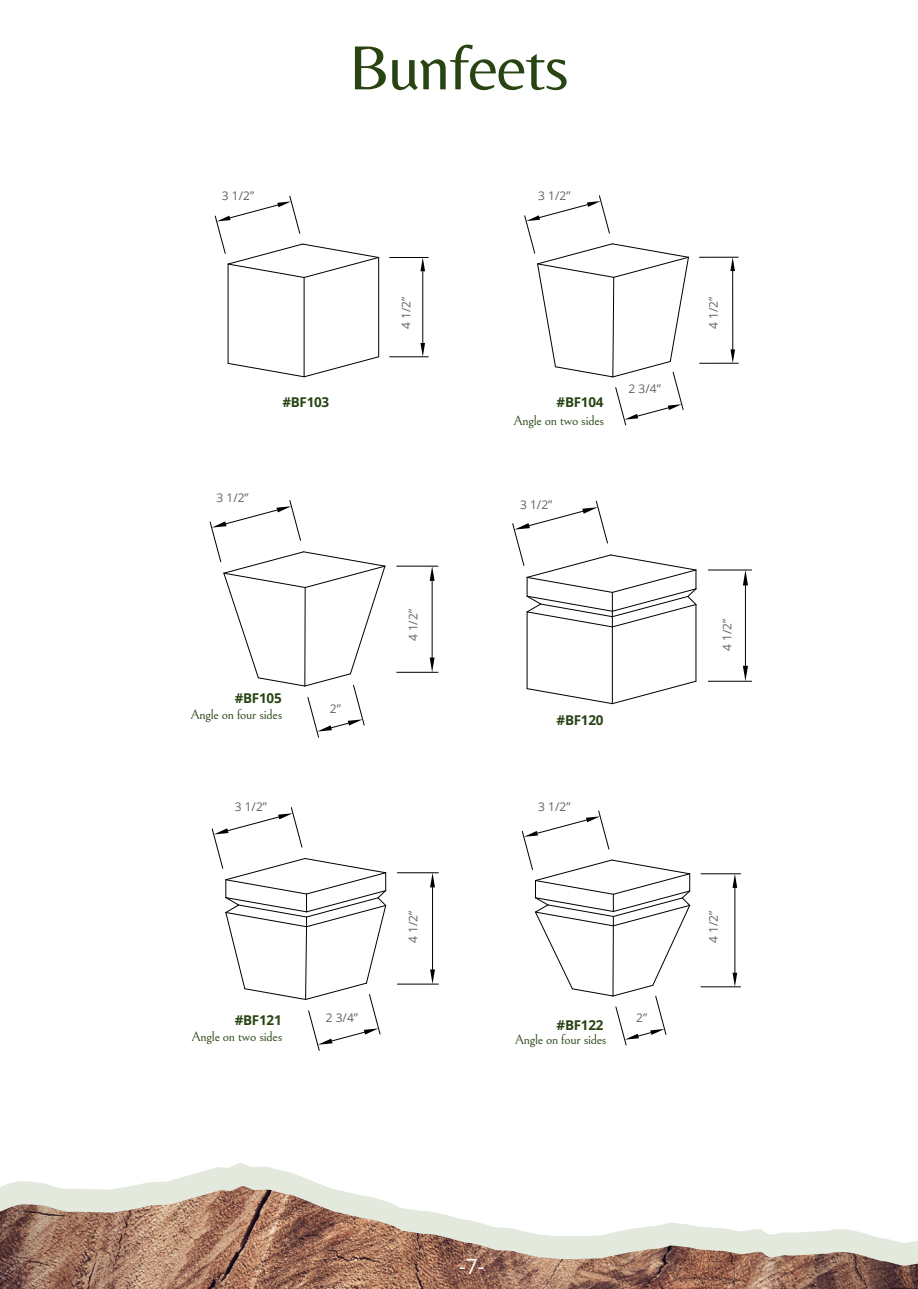
<style>
.page{position:relative;width:918px;height:1289px;background:#fff}
.page>*{position:absolute;margin:0;border:0;box-sizing:border-box;transform-origin:0 0}
.t1{font:64.65px "Belleza";letter-spacing:-.03em;color:#274412}
.t2{font:21px "Open Sans";color:#fff}
.t3{font:13.5px "Bellefair";letter-spacing:-.02em;color:#274412}
.t4{font:700 13.5px "Open Sans";letter-spacing:-.02em;color:#274412}
.t5{font:12px "Open Sans";color:#626366}
</style>
<div class="page">
<svg style="left:6px;top:1163px;width:316px;height:22px"></svg>
<img style="left:0;top:1185px;width:918px;height:103px">
<hr style="left:228px;top:264px;width:1px;height:99px;background:#000">
<svg style="left:227px;top:356px;width:152px;height:21px"></svg>
<hr style="left:304px;top:277px;width:1px;height:100px;background:#000">
<hr style="left:378px;top:257px;width:1px;height:100px;background:#000">
<svg style="left:215px;top:196px;width:164px;height:82px"></svg>
<hr style="left:390px;top:257px;width:38px;height:1px;background:#000">
<hr style="left:390px;top:356px;width:38px;height:1px;background:#000">
<hr style="left:423px;top:271px;width:1px;height:72px;background:#000">
<svg style="left:420px;top:258px;width:5px;height:13px"></svg>
<svg style="left:420px;top:343px;width:5px;height:14px"></svg>
<svg style="left:525px;top:195px;width:164px;height:230px"></svg>
<hr style="left:700px;top:257px;width:38px;height:1px;background:#000">
<hr style="left:700px;top:363px;width:38px;height:1px;background:#000">
<hr style="left:732px;top:271px;width:1px;height:78px;background:#000">
<svg style="left:730px;top:257px;width:5px;height:14px"></svg>
<svg style="left:730px;top:349px;width:5px;height:14px"></svg>
<svg style="left:210px;top:500px;width:176px;height:237px"></svg>
<hr style="left:397px;top:566px;width:41px;height:1px;background:#000">
<hr style="left:397px;top:672px;width:41px;height:1px;background:#000">
<hr style="left:432px;top:581px;width:1px;height:76px;background:#000">
<svg style="left:430px;top:566px;width:5px;height:15px"></svg>
<svg style="left:430px;top:657px;width:5px;height:15px"></svg>
<hr style="left:397px;top:872px;width:41px;height:1px;background:#000">
<hr style="left:397px;top:983px;width:41px;height:1px;background:#000">
<hr style="left:432px;top:887px;width:1px;height:82px;background:#000">
<svg style="left:430px;top:872px;width:5px;height:15px"></svg>
<svg style="left:430px;top:969px;width:5px;height:14px"></svg>
<svg style="left:212px;top:807px;width:175px;height:243px"></svg>
<hr style="left:701px;top:873px;width:40px;height:1px;background:#000">
<hr style="left:701px;top:986px;width:40px;height:1px;background:#000">
<hr style="left:735px;top:887px;width:1px;height:85px;background:#000">
<svg style="left:733px;top:873px;width:4px;height:14px"></svg>
<svg style="left:733px;top:972px;width:4px;height:14px"></svg>
<svg style="left:522px;top:810px;width:169px;height:235px"></svg>
<hr style="left:527px;top:611px;width:1px;height:77px;background:#000">
<svg style="left:526px;top:680px;width:171px;height:24px"></svg>
<hr style="left:612px;top:592px;width:1px;height:111px;background:#000">
<hr style="left:696px;top:604px;width:1px;height:77px;background:#000">
<svg style="left:513px;top:501px;width:184px;height:126px"></svg>
<hr style="left:708px;top:569px;width:44px;height:1px;background:#000">
<hr style="left:708px;top:681px;width:44px;height:1px;background:#000">
<hr style="left:745px;top:585px;width:1px;height:80px;background:#000">
<svg style="left:743px;top:570px;width:5px;height:15px"></svg>
<svg style="left:743px;top:665px;width:5px;height:16px"></svg>
<p class="t1" style="left:349px;top:29px;width:221px">Bunfeets</p>
<p class="t5" style="left:222px;top:187px;width:34px">3 1/2”</p>
<p class="t5" style="left:538px;top:187px;width:34px">3 1/2”</p>
<p class="t5" style="left:216px;top:489px;width:34px">3 1/2”</p>
<p class="t5" style="left:398px;top:329px;width:34px;rotate:-90deg">4 1/2”</p>
<p class="t5" style="left:705px;top:329px;width:34px;rotate:-90deg">4 1/2”</p>
<h3 class="t4" style="left:282px;top:393px;width:48px">#BF103</h3>
<p class="t4" style="left:557px;top:393px;width:48px">#BF104</p>
<h4 class="t3" style="left:513px;top:413px;width:92px">Angle on two sides</h4>
<h3 class="t5" style="left:628px;top:380px;width:34px">2 3/4”</h3>
<h3 class="t5" style="left:520px;top:496px;width:34px">3 1/2”</h3>
<p class="t5" style="left:405px;top:641px;width:34px;rotate:-90deg">4 1/2”</p>
<p class="t5" style="left:719px;top:651px;width:34px;rotate:-90deg">4 1/2”</p>
<p class="t4" style="left:235px;top:688px;width:48px">#BF105</p>
<p class="t3" style="left:190px;top:707px;width:93px">Angle on four sides</p>
<p class="t5" style="left:330px;top:700px;width:13px">2”</p>
<p class="t4" style="left:557px;top:710px;width:48px">#BF120</p>
<h3 class="t5" style="left:235px;top:798px;width:34px">3 1/2”</h3>
<p class="t5" style="left:538px;top:798px;width:34px">3 1/2”</p>
<p class="t5" style="left:405px;top:943px;width:34px;rotate:-90deg">4 1/2”</p>
<p class="t5" style="left:705px;top:943px;width:34px;rotate:-90deg">4 1/2”</p>
<h3 class="t4" style="left:235px;top:1010px;width:48px">#BF121</h3>
<h4 class="t3" style="left:192px;top:1029px;width:92px">Angle on two sides</h4>
<p class="t5" style="left:326px;top:1009px;width:34px">2 3/4”</p>
<h4 class="t4" style="left:557px;top:1015px;width:48px">#BF122</h4>
<p class="t3" style="left:515px;top:1031px;width:93px">Angle on four sides</p>
<p class="t5" style="left:636px;top:1009px;width:13px">2”</p>
<p class="t2" style="left:459px;top:1250px;width:27px">-7-</p>
</div>
